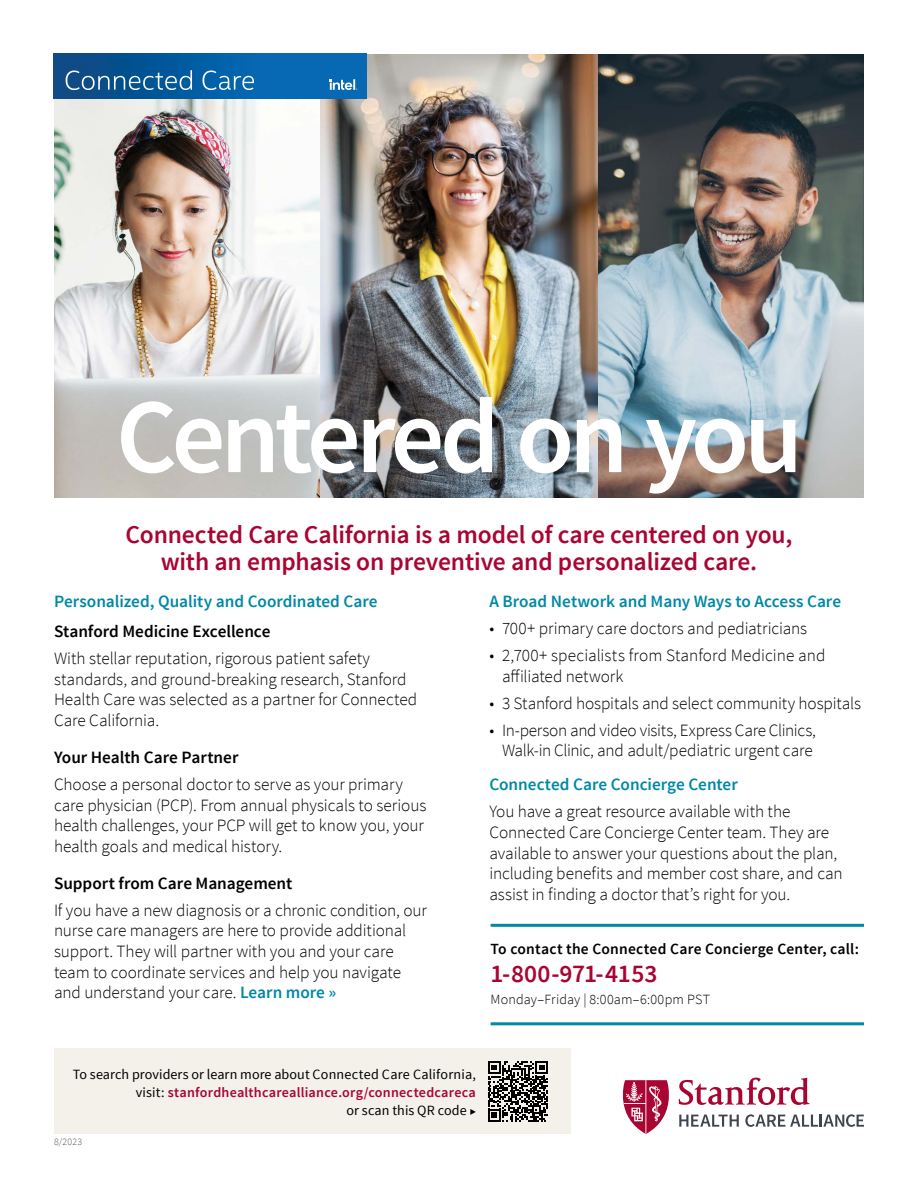
<style>
.page{position:relative;width:918px;height:1188px;background:#fff}
.page>*{position:absolute;margin:0;border:0;box-sizing:border-box;transform-origin:0 0}
.t1{font:600 106.35px "Source Sans Pro";letter-spacing:-.05em;color:#fff}
.t2{font:600 25.5px/27px "Source Sans Pro";letter-spacing:-.005em;color:#a90533;text-align:center}
.t3{font:600 25.35px "Source Sans Pro";letter-spacing:-.005em;color:#a90533}
.t4{font:300 17.25px/20.7px "Source Sans Pro";letter-spacing:-.005em;color:#000}
.t5{font:600 17.25px "Source Sans Pro";letter-spacing:-.005em;color:#0088a4}
.t6{font:600 17.25px "Source Sans Pro";letter-spacing:-.005em;color:#000}
.t7{font:600 15.45px "Source Sans Pro";letter-spacing:.015em;color:#000}
.t8{font:14.1px/18.1px "Source Sans Pro";letter-spacing:.005em;color:#000;text-align:right}
.t9{font:300 14.1px "Source Sans Pro";letter-spacing:.01em;color:#000}
.t10{font:300 9.9px "Source Sans Pro";color:#58595b}
.s1{font-weight:600;color:#0088a4}
.s2{font-weight:600;color:#a90533}
.s3{font-weight:300;font-size:11.25px}
</style>
<div class="page">
<svg style="left:623px;top:1078px;width:241px;height:56px"></svg>
<div style="left:54px;top:1049px;width:516px;height:85px;background:#f4f1ea"></div>
<svg style="left:488px;top:1061px;width:60px;height:61px"></svg>
<hr style="left:491px;top:1022px;width:373px;height:3px;background:#0088a4">
<hr style="left:491px;top:924px;width:373px;height:3px;background:#0088a4">
<img style="left:597px;top:54px;width:267px;height:444px">
<img style="left:54px;top:99px;width:267px;height:399px">
<img style="left:321px;top:54px;width:276px;height:444px">
<img style="left:54px;top:54px;width:312px;height:45px">
<svg style="left:66px;top:70px;width:126px;height:20px;background:#3774a6"></svg>
<svg style="left:203px;top:71px;width:51px;height:19px"></svg>
<svg style="left:330px;top:79px;width:27px;height:11px"></svg>
<h1 class="t1" style="left:116px;top:370px;width:689px">Centered on you</h1>
<h2 class="t2" style="left:125px;top:522px;width:669px">Connected Care California is a model of care centered on you, with an emphasis on preventive and personalized care.</h2>
<p class="t5" style="left:54px;top:590px;width:325px">Personalized, Quality and Coordinated Care</p>
<p class="t6" style="left:54px;top:620px;width:218px">Stanford Medicine Excellence</p>
<p class="t4" style="left:54px;top:648px;width:365px">With stellar reputation, rigorous patient safety standards, and ground-breaking research, Stanford Health Care was selected as a partner for Connected Care California.</p>
<p class="t6" style="left:54px;top:746px;width:186px">Your Health Care Partner</p>
<p class="t4" style="left:54px;top:774px;width:374px">Choose a personal doctor to serve as your primary care physician (PCP). From annual physicals to serious health challenges, your PCP will get to know you, your health goals and medical history.</p>
<p class="t6" style="left:54px;top:872px;width:240px">Support from Care Management</p>
<p class="t4" style="left:54px;top:900px;width:374px">If you have a new diagnosis or a chronic condition, our nurse care managers are here to provide additional support. They will partner with you and your care team to coordinate services and help you navigate and understand your care. <span class="s1">Learn more »</span></p>
<p class="t5" style="left:489px;top:590px;width:353px">A Broad Network and Many Ways to Access Care</p>
<p class="t4" style="left:489px;top:618px;width:319px">• 700+ primary care doctors and pediatricians</p>
<p class="t4" style="left:502px;top:645px;width:325px;text-indent:-13px">• 2,700+ specialists from Stanford Medicine and affiliated network</p>
<p class="t4" style="left:489px;top:693px;width:373px">• 3 Stanford hospitals and select community hospitals</p>
<p class="t4" style="left:489px;top:720px;width:328px;text-align:center">• In-person and video visits, Express Care Clinics,<br>Walk-in Clinic, and adult/pediatric urgent care</p>
<p class="t5" style="left:489px;top:774px;width:250px">Connected Care Concierge Center</p>
<p class="t4" style="left:489px;top:801px;width:355px">You have a great resource available with the Connected Care Concierge Center team. They are available to answer your questions about the plan, including benefits and member cost share, and can assist in finding a doctor that’s right for you.</p>
<p class="t7" style="left:491px;top:939px;width:370px">To contact the Connected Care Concierge Center, call:</p>
<h3 class="t3" style="left:491px;top:957px;width:168px">1-800-971-4153</h3>
<p class="t9" style="left:491px;top:990px;width:221px">Monday–Friday | 8:00am–6:00pm PST</p>
<p class="t8" style="left:73px;top:1065px;width:405px">To search providers or learn more about Connected Care California, visit: <span class="s2">stanfordhealthcarealliance.org/connectedcareca<br></span>or scan this QR code <span class="s3">▶</span></p>
<p class="t10" style="left:54px;top:1136px;width:30px">8/2023</p>
</div>
